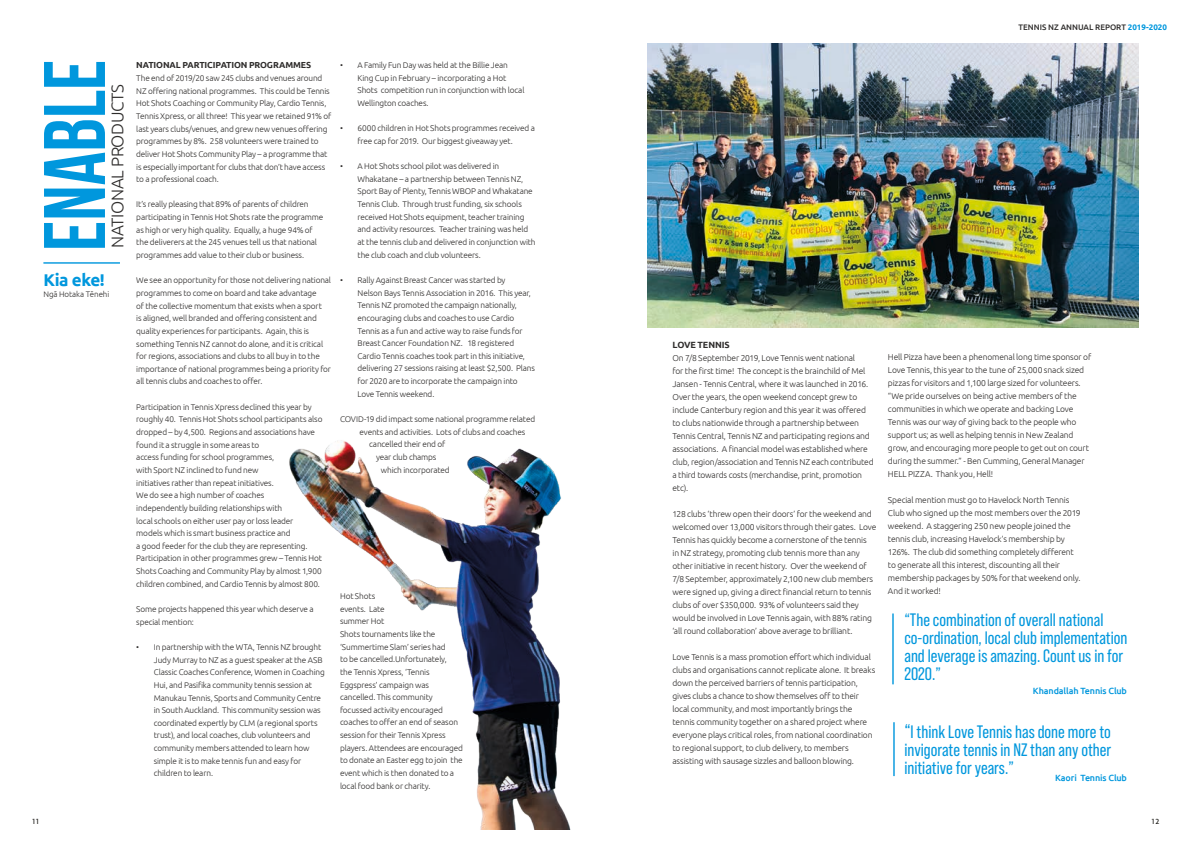
<style>
.page{position:relative;width:1191px;height:842px;background:#fff}
.page>*{position:absolute;margin:0;border:0;box-sizing:border-box;transform-origin:0 0}
.t1{font:18px/18px "Bebas Neue Pro";color:#0097dd}
.t2{font:300 17px "Ubuntu";letter-spacing:-.025em;color:#2f2d2c}
.t3{font:700 17px "Ubuntu";letter-spacing:-.025em;color:#0097dd}
.t4{font:500 9px "Ubuntu";letter-spacing:-.015em;color:#0097dd}
.t5{font:700 9px "Ubuntu";letter-spacing:-.01em;color:#2f2d2c}
.t6{font:700 8.8px "Ubuntu";letter-spacing:-.015em;color:#2f2d2c}
.t7{font:300 8.5px/13px "Ubuntu";letter-spacing:-.02em;color:#2f2d2c}
.t8{font:300 8.3px/12.6px "Ubuntu";letter-spacing:-.015em;color:#2f2d2c}
.t9{font:500 8px "Ubuntu";color:#2f2d2c}
.t10{font:300 8px "Ubuntu";letter-spacing:-.01em;color:#2f2d2c}
.t11{font:500 8px "Agenda";color:#13120e}
.s1{font-weight:700;color:#0097dd}
.s2{font-size:20px}
</style>
<div class="page">
<img style="left:648px;top:44px;width:490px;height:283px">
<svg style="left:44px;top:223px;width:61px;height:25px"></svg>
<svg style="left:44px;top:62px;width:61px;height:155px"></svg>
<hr style="left:892px;top:613px;width:1px;height:71px;background:#0097dd">
<hr style="left:893px;top:722px;width:1px;height:54px;background:#0097dd">
<img style="left:289px;top:440px;width:282px;height:389px">
<hr style="left:43px;top:262px;width:77px;height:2px;background:#0097dd">
<h2 class="t2" style="left:107px;top:248px;width:165px;rotate:-90deg">NATIONAL PRODUCTS</h2>
<h2 class="t3" style="left:43px;top:270px;width:63px">Kia eke!</h2>
<p class="t10" style="left:43px;top:289px;width:67px">Ngā Hotaka Tēnehi</p>
<p class="t6" style="left:136px;top:60px;width:176px">NATIONAL PARTICIPATION PROGRAMMES</p>
<p class="t8" style="left:136px;top:72px;width:196px">The end of 2019/20 saw 245 clubs and venues around NZ offering national programmes. This could be Tennis Hot Shots Coaching or Community Play, Cardio Tennis, Tennis Xpress, or all three! This year we retained 91% of last years clubs/venues, and grew new venues offering programmes by 8%. 258 volunteers were trained to deliver Hot Shots Community Play – a programme that is especially important for clubs that don’t have access to a professional coach.</p>
<p class="t8" style="left:136px;top:198px;width:189px">It’s really pleasing that 89% of parents of children participating in Tennis Hot Shots rate the programme as high or very high quality. Equally, a huge 94% of the deliverers at the 245 venues tell us that national programmes add value to their club or business.</p>
<p class="t8" style="left:136px;top:274px;width:196px">We see an opportunity for those not delivering national programmes to come on board and take advantage<br>of the collective momentum that exists when a sport<br>is aligned, well branded and offering consistent and quality experiences for participants. Again, this is something Tennis NZ cannot do alone, and it is critical for regions, associations and clubs to all buy in to the importance of national programmes being a priority for all tennis clubs and coaches to offer.</p>
<p class="t8" style="left:136px;top:400px;width:188px">Participation in Tennis Xpress declined this year by roughly 40. Tennis Hot Shots school participants also dropped – by 4,500. Regions and associations have found it a struggle in some areas to<br>access funding for school programmes,<br>with Sport NZ inclined to fund new<br>initiatives rather than repeat initiatives.<br>We do see a high number of coaches<br>independently building relationships with<br>local schools on either user pay or loss leader<br>models which is smart business practice and<br>a good feeder for the club they are representing.<br>Participation in other programmes grew – Tennis Hot Shots Coaching and Community Play by almost 1,900 children combined, and Cardio Tennis by almost 800.</p>
<p class="t8" style="left:136px;top:603px;width:179px">Some projects happened this year which deserve a special mention:</p>
<p class="t8" style="left:154px;top:640px;width:172px;text-indent:-18px">• In partnership with the WTA, Tennis NZ brought Judy Murray to NZ as a guest speaker at the ASB Classic Coaches Conference, Women in Coaching Hui, and Pasifika community tennis session at Manukau Tennis, Sports and Community Centre in South Auckland. This community session was coordinated expertly by CLM (a regional sports trust), and local coaches, club volunteers and community members attended to learn how simple it is to make tennis fun and easy for children to learn.</p>
<p class="t8" style="left:357px;top:59px;width:168px;text-indent:-18px">• A Family Fun Day was held at the Billie Jean King Cup in February – incorporating a Hot Shots competition run in conjunction with local Wellington coaches.</p>
<p class="t8" style="left:340px;top:122px;width:196px;text-align:center">• 6000 children in Hot Shots programmes received a free cap for 2019. Our biggest giveaway yet.</p>
<p class="t8" style="left:357px;top:160px;width:180px;text-indent:-18px">• A Hot Shots school pilot was delivered in Whakatane – a partnership between Tennis NZ, Sport Bay of Plenty, Tennis WBOP and Whakatane Tennis Club. Through trust funding, six schools received Hot Shots equipment, teacher training and activity resources. Teacher training was held at the tennis club and delivered in conjunction with the club coach and club volunteers.</p>
<p class="t8" style="left:357px;top:273px;width:179px;text-indent:-18px">• Rally Against Breast Cancer was started by<br>Nelson Bays Tennis Association in 2016. This year, Tennis NZ promoted the campaign nationally, encouraging clubs and coaches to use Cardio Tennis as a fun and active way to raise funds for Breast Cancer Foundation NZ. 18 registered Cardio Tennis coaches took part in this initiative, delivering 27 sessions raising at least $2,500. Plans for 2020 are to incorporate the campaign into Love Tennis weekend.</p>
<p class="t8" style="left:340px;top:413px;width:197px">COVID-19 did impact some national programme related</p>
<p class="t8" style="left:359px;top:425px;width:167px">events and activities. Lots of clubs and coaches</p>
<p class="t8" style="left:369px;top:438px;width:78px">cancelled their end of</p>
<p class="t8" style="left:376px;top:450px;width:62px">year club champs</p>
<p class="t8" style="left:381px;top:463px;width:70px">which incorporated</p>
<p class="t8" style="left:340px;top:590px;width:124px">Hot Shots<br>events. Late<br>summer Hot<br>Shots tournaments like the ‘Summertime Slam’ series had<br>to be cancelled.Unfortunately,<br>the Tennis Xpress, ‘Tennis<br>Eggspress’ campaign was cancelled. This community focussed activity encouraged coaches to offer an end of season session for their Tennis Xpress players. Attendees are encouraged to donate an Easter egg to join the event which is then donated to a local food bank or charity.</p>
<p class="t9" style="left:1018px;top:22px;width:150px">TENNIS NZ ANNUAL REPORT <span class="s1">2019-2020</span></p>
<p class="t5" style="left:672px;top:339px;width:59px">LOVE TENNIS</p>
<p class="t7" style="left:672px;top:351px;width:203px">On 7/8 September 2019, Love Tennis went national<br>for the first time! The concept is the brainchild of Mel Jansen - Tennis Central, where it was launched in 2016.<br>Over the years, the open weekend concept grew to include Canterbury region and this year it was offered to clubs nationwide through a partnership between Tennis Central, Tennis NZ and participating regions and associations. A financial model was established where club, region/association and Tennis NZ each contributed a third towards costs (merchandise, print, promotion etc).</p>
<p class="t7" style="left:672px;top:507px;width:205px">128 clubs ‘threw open their doors’ for the weekend and welcomed over 13,000 visitors through their gates. Love Tennis has quickly become a cornerstone of the tennis<br>in NZ strategy, promoting club tennis more than any other initiative in recent history. Over the weekend of 7/8 September, approximately 2,100 new club members were signed up, giving a direct financial return to tennis clubs of over $350,000. 93% of volunteers said they would be involved in Love Tennis again, with 88% rating ‘all round collaboration’ above average to brilliant.</p>
<p class="t7" style="left:672px;top:650px;width:204px">Love Tennis is a mass promotion effort which individual clubs and organisations cannot replicate alone. It breaks down the perceived barriers of tennis participation, gives clubs a chance to show themselves off to their local community, and most importantly brings the tennis community together on a shared project where everyone plays critical roles, from national coordination to regional support, to club delivery, to members assisting with sausage sizzles and balloon blowing.</p>
<p class="t7" style="left:888px;top:350px;width:205px">Hell Pizza have been a phenomenal long time sponsor of Love Tennis, this year to the tune of 25,000 snack sized pizzas for visitors and 1,100 large sized for volunteers. “We pride ourselves on being active members of the communities in which we operate and backing Love Tennis was our way of giving back to the people who support us; as well as helping tennis in New Zealand grow, and encouraging more people to get out on court during the summer.” - Ben Cumming, General Manager HELL PIZZA. Thank you, Hell!</p>
<p class="t7" style="left:888px;top:493px;width:194px">Special mention must go to Havelock North Tennis Club who signed up the most members over the 2019 weekend. A staggering 250 new people joined the tennis club, increasing Havelock’s membership by 126%. The club did something completely different to generate all this interest, discounting all their membership packages by 50% for that weekend only.<br>And it worked!</p>
<h1 class="t1" style="left:904px;top:610px;width:224px">“The combination of overall national co-ordination, local club implementation and leverage is amazing. Count us in for<br>2020.”</h1>
<p class="t4" style="left:1033px;top:685px;width:96px">Khandallah Tennis Club</p>
<h1 class="t1" style="left:904px;top:722px;width:208px;text-align:justify"><span class="s2">“</span>I think Love Tennis has done more to invigorate tennis in NZ than any other initiative for years.”</h1>
<p class="t4" style="left:1055px;top:772px;width:73px">Kaori Tennis Club</p>
<p class="t11" style="left:32px;top:816px;width:8px">11</p>
<p class="t11" style="left:1152px;top:816px;width:9px">12</p>
</div>
